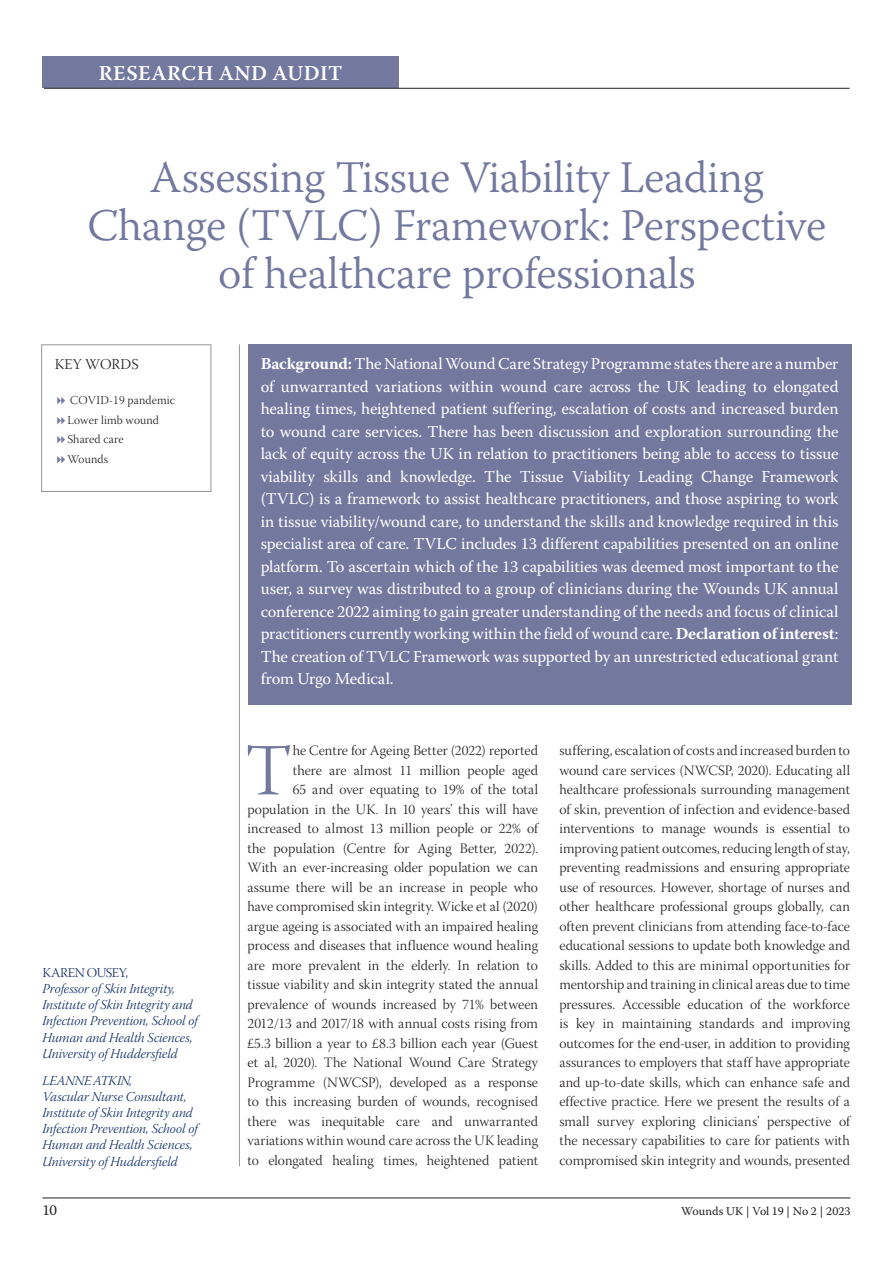
<style>
.page{position:relative;width:893px;height:1263px;background:#fff}
.page>*{position:absolute;margin:0;border:0;box-sizing:border-box;transform-origin:0 0}
.First_paragraph{font:73.35px "Warnock Pro Light Subh";color:#73789f}
.Article_title{font:300 45px/48px "Warnock Pro";letter-spacing:-.01em;color:#73789f;text-align:center}
.t1{font:600 21px "Warnock Pro";letter-spacing:.025em;color:#fff}
.Abstract{font:16.5px/22.5px "Warnock Pro";letter-spacing:-.005em;color:#fff;text-align:justify}
.t2{font:15px "Warnock Pro Light Subh";letter-spacing:.01em;color:#231f20}
.t3{font:15px "Warnock Pro";color:#231f20}
.First_paragraph-2{font:14.25px/19.5px "Warnock Pro Light Subh";letter-spacing:.005em;color:#231f20;text-align:right}
.Author_s_details{font:13.5px/16.2px "Warnock Pro Light It Subh";color:#0f2d65}
.Author_s_details-2{font:13.5px "Warnock Pro Light It Subh";letter-spacing:-.02em;color:#0f2d65}
.Author_s_details_nam{font:13.5px "Warnock Pro Light Subh";letter-spacing:-.03em;color:#0f2d65}
.t4{font:12px "Warnock Pro Light Subh";letter-spacing:.01em;color:#231f20}
.t5{font:12px "Warnock Pro";letter-spacing:-.005em;color:#231f20}
.s1{font-weight:700}
</style>
<div class="page">
<div style="left:43px;top:56px;width:356px;height:32px;background:#73789f"></div>
<hr style="left:44px;top:88px;width:806px;height:1px;background:#231f20">
<hr style="left:43px;top:1197px;width:807px;height:1px;background:#231f20">
<hr style="left:239px;top:344px;width:1px;height:822px;background:#939598">
<div style="left:248px;top:344px;width:603px;height:361px;background:#73789f"></div>
<div style="left:41px;top:344px;width:170px;height:148px;border:1px solid #939598"></div>
<h3 class="t1" style="left:99px;top:60px;width:245px">RESEARCH AND AUDIT</h3>
<p class="Article_title" style="left:88px;top:152px;width:740px">Assessing Tissue Viability Leading<br>Change (TVLC) Framework: Perspective of healthcare professionals</p>
<p class="t2" style="left:55px;top:356px;width:85px">KEY WORDS</p>
<p class="t4" style="left:70px;top:394px;width:106px">COVID-19 pandemic</p>
<p class="t4" style="left:67px;top:413px;width:93px">Lower limb wound</p>
<p class="t4" style="left:67px;top:433px;width:58px">Shared care</p>
<p class="t4" style="left:67px;top:452px;width:42px">Wounds</p>
<p class="Author_s_details_nam" style="left:43px;top:965px;width:87px">KAREN OUSEY,</p>
<p class="Author_s_details" style="left:43px;top:982px;width:157px">Professor of Skin Integrity,<br>Institute of Skin Integrity and<br>Infection Prevention, School of<br>Human and Health Sciences,<br>University of Huddersfield</p>
<p class="Author_s_details-2" style="left:43px;top:1073px;width:91px">LEANNE ATKIN,</p>
<p class="Author_s_details" style="left:43px;top:1090px;width:157px">Vascular Nurse Consultant,<br>Institute of Skin Integrity and<br>Infection Prevention, School of<br>Human and Health Sciences,<br>University of Huddersfield</p>
<p class="Abstract" style="left:261px;top:352px;width:579px"><span class="s1">Background:</span> The National Wound Care Strategy Programme states there are a number of unwarranted variations within wound care across the UK leading to elongated healing times, heightened patient suffering, escalation of costs and increased burden to wound care services. There has been discussion and exploration surrounding the lack of equity across the UK in relation to practitioners being able to access to tissue viability skills and knowledge. The Tissue Viability Leading Change Framework (TVLC) is a framework to assist healthcare practitioners, and those aspiring to work in tissue viability/wound care, to understand the skills and knowledge required in this specialist area of care. TVLC includes 13 different capabilities presented on an online platform. To ascertain which of the 13 capabilities was deemed most important to the user, a survey was distributed to a group of clinicians during the Wounds UK annual conference 2022 aiming to gain greater understanding of the needs and focus of clinical practitioners currently working within the field of wound care. <span class="s1">Declaration of interest</span>:<br>The creation of TVLC Framework was supported by an unrestricted educational grant from Urgo Medical.</p>
<p class="First_paragraph" style="left:245px;top:731px;width:48px">T</p>
<p class="First_paragraph-2" style="left:247px;top:743px;width:292px">he Centre for Ageing Better (2022) reported<br>there are almost 11 million people aged<br>65 and over equating to 19% of the total population in the UK. In 10 years’ this will have increased to almost 13 million people or 22% of the population (Centre for Aging Better, 2022).<br>With an ever-increasing older population we can assume there will be an increase in people who have compromised skin integrity. Wicke et al (2020) argue ageing is associated with an impaired healing process and diseases that influence wound healing are more prevalent in the elderly. In relation to tissue viability and skin integrity stated the annual prevalence of wounds increased by 71% between 2012/13 and 2017/18 with annual costs rising from £5.3 billion a year to £8.3 billion each year (Guest et al, 2020). The National Wound Care Strategy Programme (NWCSP), developed as a response to this increasing burden of wounds, recognised there was inequitable care and unwarranted variations within wound care across the UK leading to elongated healing times, heightened patient</p>
<p class="First_paragraph-2" style="left:559px;top:743px;width:292px;text-align:justify">suffering, escalation of costs and increased burden to wound care services (NWCSP, 2020). Educating all healthcare professionals surrounding management of skin, prevention of infection and evidence-based interventions to manage wounds is essential to improving patient outcomes, reducing length of stay, preventing readmissions and ensuring appropriate use of resources. However, shortage of nurses and other healthcare professional groups globally, can often prevent clinicians from attending face-to-face educational sessions to update both knowledge and skills. Added to this are minimal opportunities for mentorship and training in clinical areas due to time pressures. Accessible education of the workforce is key in maintaining standards and improving outcomes for the end-user, in addition to providing assurances to employers that staff have appropriate and up-to-date skills, which can enhance safe and effective practice. Here we present the results of a small survey exploring clinicians’ perspective of the necessary capabilities to care for patients with compromised skin integrity and wounds, presented</p>
<p class="t3" style="left:43px;top:1201px;width:16px">10</p>
<p class="t5" style="left:681px;top:1204px;width:171px">Wounds UK | Vol 19 | No 2 | 2023</p>
</div>
